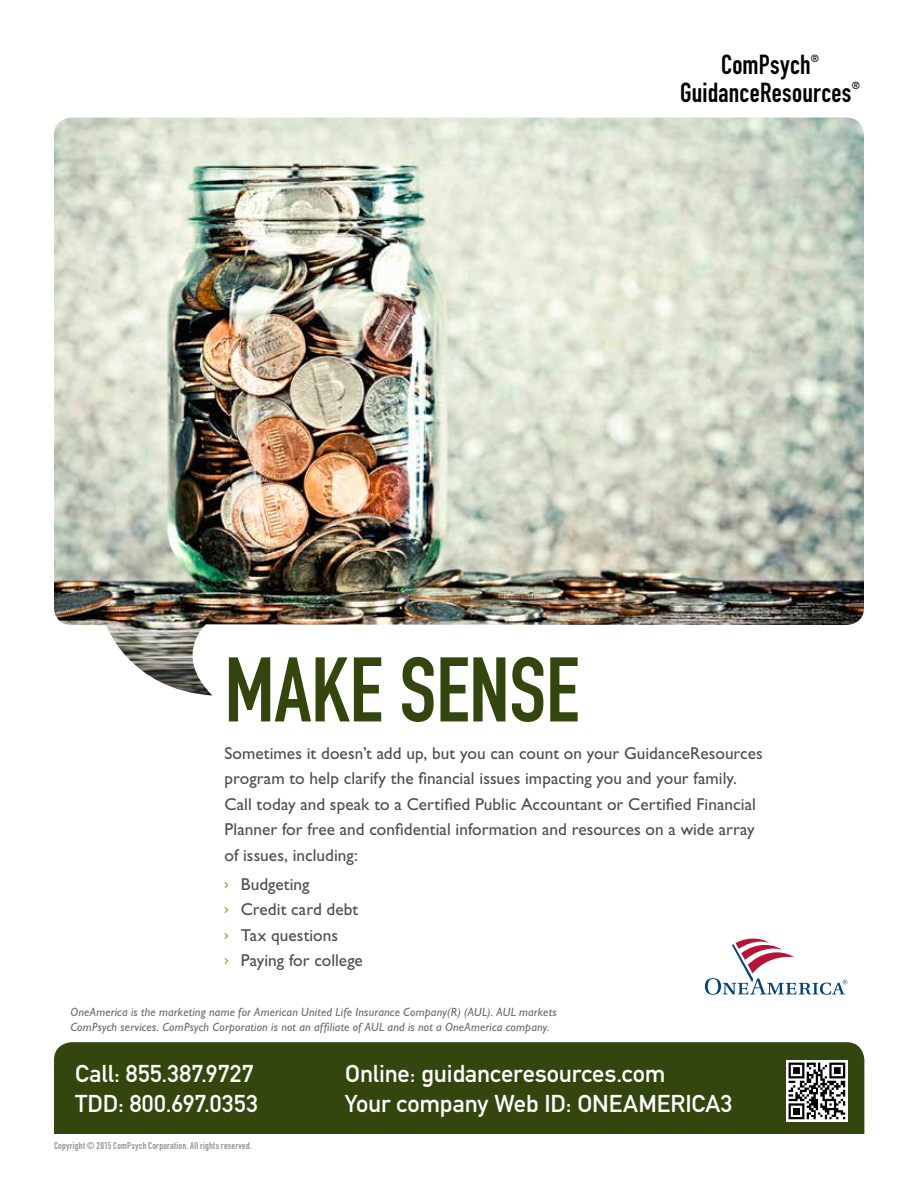
<style>
.page{position:relative;width:918px;height:1188px;background:#fff}
.page>*{position:absolute;margin:0;border:0;box-sizing:border-box;transform-origin:0 0}
.t1{font:90px "DIN Engschrift LT Alternate";color:#33460e}
.t2{font:27.15px "DIN Engschrift LT Alternate";letter-spacing:.01em;color:#000}
.t3{font:24px "DIN Mittelschrift LT";color:#fff}
.t4{font:17.25px/25.5px "Gill Sans Std";color:#4d4d4f}
.t5{font:italic 12px/15px "Gill Sans Std";letter-spacing:.015em;color:#696a6c}
.t6{font:10.35px "DIN Engschrift LT Alternate";color:#000}
.t7{font:9.75px "DIN Engschrift LT Alternate";letter-spacing:.025em;color:#939598}
.s1{font-family:"DIN Engschrift LT Alternate";font-size:18px;color:#8db04e}
</style>
<div class="page">
<div style="left:54px;top:1042px;width:810px;height:92px;background:#33460e"></div>
<img style="left:54px;top:118px;width:810px;height:578px">
<svg style="left:786px;top:1060px;width:62px;height:62px"></svg>
<svg style="left:789px;top:1063px;width:56px;height:56px"></svg>
<svg style="left:705px;top:939px;width:142px;height:56px"></svg>
<h2 class="t2" style="left:721px;top:49px;width:91px">ComPsych</h2>
<p class="t6" style="left:811px;top:52px;width:10px">®</p>
<h2 class="t2" style="left:680px;top:76px;width:173px">GuidanceResources</h2>
<p class="t6" style="left:852px;top:79px;width:10px">®</p>
<h1 class="t1" style="left:225px;top:637px;width:356px">MAKE SENSE</h1>
<p class="t4" style="left:225px;top:740px;width:540px">Sometimes it doesn’t add up, but you can count on your GuidanceResources program to help clarify the financial issues impacting you and your family.<br>Call today and speak to a Certified Public Accountant or Certified Financial Planner for free and confidential information and resources on a wide array of issues, including:</p>
<p class="t4" style="left:225px;top:871px;width:140px"><span class="s1">›</span> Budgeting<br><span class="s1">›</span> Credit card debt <span class="s1">›</span> Tax questions<br><span class="s1">›</span> Paying for college</p>
<p class="t5" style="left:70px;top:1005px;width:488px">OneAmerica is the marketing name for American United Life Insurance Company(R) (AUL). AUL markets<br>ComPsych services. ComPsych Corporation is not an affiliate of AUL and is not a OneAmerica company.</p>
<h3 class="t3" style="left:75px;top:1059px;width:180px">Call: 855.387.9727</h3>
<h3 class="t3" style="left:345px;top:1059px;width:322px">Online: guidanceresources.com</h3>
<h3 class="t3" style="left:75px;top:1089px;width:184px">TDD: 800.697.0353</h3>
<h3 class="t3" style="left:345px;top:1089px;width:389px">Your company Web ID: ONEAMERICA3</h3>
<p class="t7" style="left:54px;top:1139px;width:199px">Copyright © 2015 ComPsych Corporation. All rights reserved.</p>
</div>
